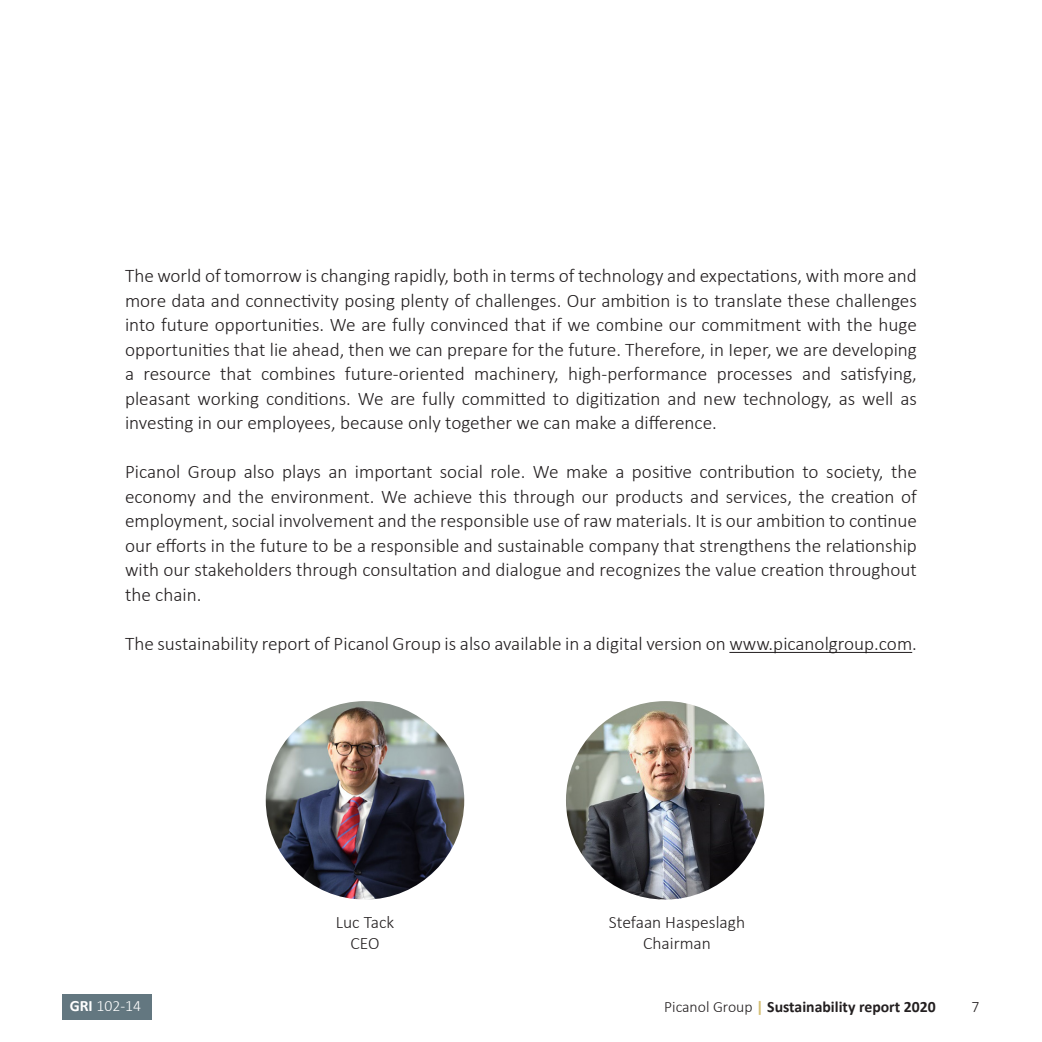
<style>
.page{position:relative;width:1042px;height:1042px;background:#fff}
.page>*{position:absolute;margin:0;border:0;box-sizing:border-box;transform-origin:0 0}
.t1{font:300 19.25px/24.5px "Calibri";color:#231f20;text-align:justify}
.t2{font:300 17.5px "Calibri";color:#231f20}
.t3{font:700 15.75px "Calibri";color:#231f20}
.t4{font:300 15.75px "Calibri";color:#fff}
.t5{font:300 15.75px "Calibri";color:#231f20}
.s1{font-weight:700}
.s2{font-weight:300}
.s3{color:#d4be73}
</style>
<div class="page">
<hr style="left:729px;top:652px;width:183px;height:1px;background:#231f20">
<img style="left:266px;top:701px;width:198px;height:198px;border-radius:99px">
<img style="left:566px;top:701px;width:198px;height:198px;border-radius:99px">
<div style="left:62px;top:994px;width:89px;height:26px;background:#637780"></div>
<p class="t1" style="left:125px;top:263px;width:793px">The world of tomorrow is changing rapidly, both in terms of technology and expectations, with more and more data and connectivity posing plenty of challenges. Our ambition is to translate these challenges into future opportunities. We are fully convinced that if we combine our commitment with the huge opportunities that lie ahead, then we can prepare for the future. Therefore, in Ieper, we are developing a resource that combines future-oriented machinery, high-performance processes and satisfying, pleasant working conditions. We are fully committed to digitization and new technology, as well as investing in our employees, because only together we can make a difference.</p>
<p class="t1" style="left:125px;top:459px;width:793px">Picanol Group also plays an important social role. We make a positive contribution to society, the economy and the environment. We achieve this through our products and services, the creation of employment, social involvement and the responsible use of raw materials. It is our ambition to continue our efforts in the future to be a responsible and sustainable company that strengthens the relationship with our stakeholders through consultation and dialogue and recognizes the value creation throughout the chain.</p>
<p class="t1" style="left:125px;top:631px;width:793px">The sustainability report of Picanol Group is also available in a digital version on www.picanolgroup.com.</p>
<p class="t4" style="left:70px;top:996px;width:73px"><span class="s1">GRI</span> 102-14</p>
<p class="t2" style="left:336px;top:911px;width:60px">Luc Tack</p>
<p class="t2" style="left:350px;top:932px;width:31px">CEO</p>
<p class="t2" style="left:609px;top:911px;width:138px">Stefaan Haspeslagh</p>
<p class="t2" style="left:643px;top:932px;width:69px">Chairman</p>
<p class="t3" style="left:664px;top:995px;width:273px"><span class="s2">Picanol Group</span> <span class="s3">|</span> Sustainability report 2020</p>
<p class="t5" style="left:971px;top:997px;width:9px">7</p>
</div>
